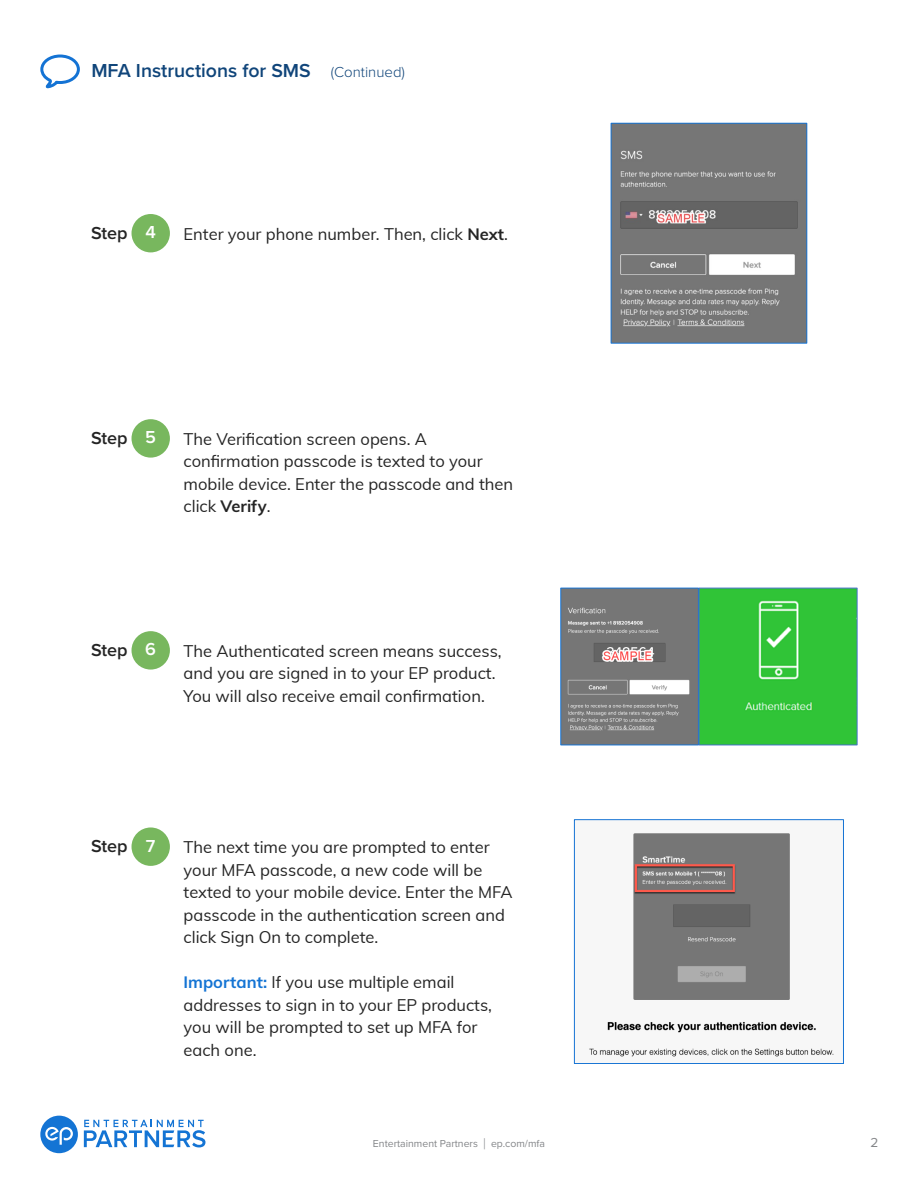
<style>
.page{position:relative;width:918px;height:1188px;background:#fff}
.page>*{position:absolute;margin:0;border:0;box-sizing:border-box;transform-origin:0 0}
.t1{font:600 19.5px "Proxima Nova";color:#10457a}
.t2{font:600 18px "Proxima Nova";color:#242424}
.t3{font:600 18px "Proxima Nova";color:#fff}
.t4{font:16.5px/22.5px "Muli";color:#242424}
.t5{font:13.5px "Proxima Nova";color:#848689}
.t6{font:10.5px "Proxima Nova";color:#848689}
.s1{font-weight:300;font-size:15px}
.s2{font-weight:700}
.s3{font-weight:700;color:#1474d4}
.s4{font-size:15.75px}
</style>
<div class="page">
<svg style="left:84px;top:1120px;width:121px;height:27px"></svg>
<svg style="left:40px;top:1116px;width:38px;height:37px"></svg>
<div style="left:132px;top:214px;width:38px;height:38px;background:#78b75e;border-radius:50%"></div>
<div style="left:132px;top:419px;width:38px;height:39px;background:#78b75e;border-radius:50%"></div>
<div style="left:132px;top:631px;width:38px;height:39px;background:#78b75e;border-radius:50%"></div>
<svg style="left:40px;top:54px;width:40px;height:34px"></svg>
<img style="left:613px;top:125px;width:192px;height:217px">
<div style="left:611px;top:123px;width:196px;height:221px;border:1px solid #1674d4"></div>
<img style="left:562px;top:590px;width:293px;height:153px">
<div style="left:560px;top:588px;width:139px;height:157px;border:1px solid #1674d4"></div>
<div style="left:132px;top:827px;width:38px;height:39px;background:#78b75e;border-radius:50%"></div>
<img style="left:589px;top:833px;width:245px;height:224px">
<div style="left:574px;top:819px;width:270px;height:245px;border:1px solid #1674d4"></div>
<p class="t1" style="left:91px;top:56px;width:315px">MFA Instructions for SMS <span class="s1">(Continued)</span></p>
<p class="t2" style="left:91px;top:219px;width:38px">Step</p>
<p class="t3" style="left:145px;top:219px;width:12px">4</p>
<p class="t4" style="left:184px;top:222px;width:326px">Enter your phone number. Then, click <span class="s2">Next</span>.</p>
<p class="t2" style="left:91px;top:425px;width:38px">Step</p>
<p class="t3" style="left:145px;top:424px;width:12px">5</p>
<p class="t4" style="left:184px;top:427px;width:245px">The Verification screen opens. A</p>
<p class="t4" style="left:184px;top:449px;width:331px">confirmation passcode is texted to your mobile device. Enter the passcode and then click <span class="s2">Verify</span>.</p>
<p class="t2" style="left:91px;top:637px;width:38px">Step</p>
<p class="t3" style="left:145px;top:636px;width:12px">6</p>
<p class="t4" style="left:184px;top:639px;width:319px">The Authenticated screen means success, and you are signed in to your EP product.<br>You will also receive email confirmation.</p>
<p class="t2" style="left:91px;top:833px;width:38px">Step</p>
<p class="t3" style="left:146px;top:832px;width:11px">7</p>
<p class="t4" style="left:184px;top:835px;width:331px">The next time you are prompted to enter your MFA passcode, a new code will be texted to your mobile device. Enter the MFA passcode in the authentication screen and click Sign On to complete.</p>
<p class="t4" style="left:184px;top:970px;width:272px"><span class="s3">Important:</span> If you use multiple email</p>
<p class="t4" style="left:184px;top:993px;width:310px">addresses to sign in to your EP products, you will be prompted to set up MFA for each one.</p>
<p class="t6" style="left:373px;top:1136px;width:174px">Entertainment Partners <span class="s4">|</span> ep.com/mfa</p>
<p class="t5" style="left:871px;top:1132px;width:9px">2</p>
</div>
